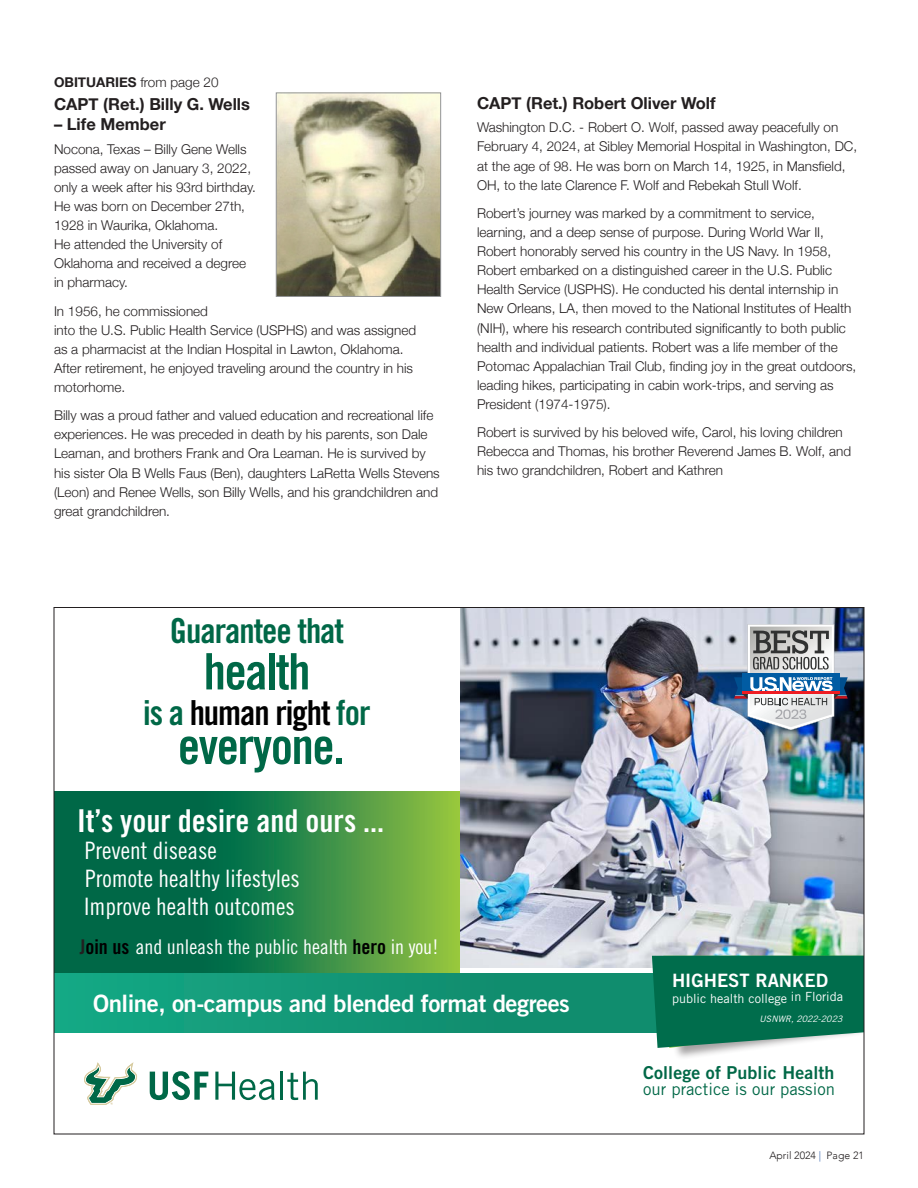
<style>
.page{position:relative;width:918px;height:1188px;background:#fff}
.page>*{position:absolute;margin:0;border:0;box-sizing:border-box;transform-origin:0 0}
.t1{font:50.25px "Trade Gothic LT Std Bd Cn 20";letter-spacing:-.03em;color:#006847}
.t2{font:34.5px "Trade Gothic LT Std Bd Cn 20";letter-spacing:-.03em;color:#000}
.t3{font:34.5px "Trade Gothic LT Std Bd Cn 20";letter-spacing:-.03em;color:#006847}
.t4{font:31.5px "Trade Gothic LT Std Bd Cn 20";color:#fff}
.t5{font:24px "Trade Gothic LT Std Cn 18";color:#fff}
.t6{font:24px "Trade Gothic LT Std Bd 2";letter-spacing:-.02em;color:#fff}
.t7{font:20.25px "Trade Gothic LT Std Cn 18";color:#fff}
.t8{font:18.45px "Trade Gothic LT Std Bd 2";color:#fff}
.t9{font:17.85px "Trade Gothic LT Std Bd 2";letter-spacing:.005em;color:#006847}
.t10{font:16.65px "Trade Gothic LT Std";color:#006847}
.Subhead_Large{font:700 16.5px "Helvetica Neue";color:#231f20}
.Body{font:300 13.5px/19.2px "Helvetica Neue";color:#231f20}
.Body-2{font:700 13.5px "Helvetica Neue";color:#231f20}
.t11{font:12.6px "Trade Gothic LT Std";color:#fff}
.t12{font:300 10.5px "Avenir";color:#231f20}
.t13{font:italic 8.85px "Trade Gothic LT Std";color:#fff}
.s1{font-weight:300}
.s2{color:#006847}
.s3{font-family:"Trade Gothic LT Std Bd Cn 20";color:#231f20}
.s4{font-family:"Trade Gothic LT Std Bd Cn 20";color:#000}
.s5{color:#2e5fac}
</style>
<div class="page">
<img style="left:460px;top:609px;width:402px;height:359px">
<svg style="left:56px;top:791px;width:404px;height:183px;background:#298447"></svg>
<svg style="left:84px;top:1062px;width:53px;height:43px"></svg>
<svg style="left:150px;top:1071px;width:58px;height:29px"></svg>
<svg style="left:215px;top:1072px;width:60px;height:28px"></svg>
<hr style="left:280px;top:1072px;width:3px;height:28px;background:#006847">
<svg style="left:287px;top:1072px;width:31px;height:28px"></svg>
<svg style="left:734px;top:624px;width:114px;height:106px"></svg>
<svg style="left:56px;top:974px;width:596px;height:58px;background:#129776"></svg>
<div style="left:668px;top:954px;width:196px;height:107px;background:#231f20;opacity:.42"></div>
<svg style="left:652px;top:956px;width:210px;height:92px;background:#147759"></svg>
<img style="left:278px;top:95px;width:161px;height:200px">
<div style="left:276px;top:93px;width:165px;height:204px;border:1px solid #939598"></div>
<p class="Body-2" style="left:54px;top:71px;width:166px">OBITUARIES <span class="s1">from page 20</span></p>
<p class="Subhead_Large" style="left:54px;top:91px;width:198px">CAPT (Ret.) Billy G. Wells</p>
<p class="Subhead_Large" style="left:54px;top:111px;width:113px">– Life Member</p>
<p class="Body" style="left:54px;top:138px;width:203px">Nocona, Texas – Billy Gene Wells passed away on January 3, 2022, only a week after his 93rd birthday.<br>He was born on December 27th,<br>1928 in Waurika, Oklahoma.<br>He attended the University of<br>Oklahoma and received a degree in pharmacy.</p>
<p class="Body" style="left:54px;top:300px;width:364px">In 1956, he commissioned<br>into the U.S. Public Health Service (USPHS) and was assigned as a pharmacist at the Indian Hospital in Lawton, Oklahoma.<br>After retirement, he enjoyed traveling around the country in his motorhome.</p>
<p class="Body" style="left:54px;top:405px;width:387px">Billy was a proud father and valued education and recreational life experiences. He was preceded in death by his parents, son Dale Leaman, and brothers Frank and Ora Leaman. He is survived by his sister Ola B Wells Faus (Ben), daughters LaRetta Wells Stevens (Leon) and Renee Wells, son Billy Wells, and his grandchildren and great grandchildren.</p>
<p class="Subhead_Large" style="left:477px;top:90px;width:240px">CAPT (Ret.) Robert Oliver Wolf</p>
<p class="Body" style="left:477px;top:117px;width:382px">Washington D.C. - Robert O. Wolf, passed away peacefully on February 4, 2024, at Sibley Memorial Hospital in Washington, DC, at the age of 98. He was born on March 14, 1925, in Mansfield, OH, to the late Clarence F. Wolf and Rebekah Stull Wolf.</p>
<p class="Body" style="left:477px;top:202px;width:381px">Robert’s journey was marked by a commitment to service, learning, and a deep sense of purpose. During World War II, Robert honorably served his country in the US Navy. In 1958, Robert embarked on a distinguished career in the U.S. Public Health Service (USPHS). He conducted his dental internship in New Orleans, LA, then moved to the National Institutes of Health (NIH), where his research contributed significantly to both public health and individual patients. Robert was a life member of the Potomac Appalachian Trail Club, finding joy in the great outdoors, leading hikes, participating in cabin work-trips, and serving as President (1974-1975).</p>
<p class="Body" style="left:477px;top:422px;width:376px">Robert is survived by his beloved wife, Carol, his loving children<br>Rebecca and Thomas, his brother Reverend James B. Wolf, and his two grandchildren, Robert and Kathren</p>
<h2 class="t3" style="left:170px;top:610px;width:176px">Guarantee that</h2>
<h1 class="t1" style="left:204px;top:641px;width:108px">health</h1>
<h2 class="t2" style="left:143px;top:692px;width:229px"><span class="s2">is a</span> human right <span class="s2">for</span></h2>
<h1 class="t1" style="left:178px;top:716px;width:168px">everyone.</h1>
<h3 class="t4" style="left:77px;top:802px;width:309px">It’s your desire and ours ...</h3>
<h3 class="t5" style="left:85px;top:837px;width:133px">Prevent disease</h3>
<h3 class="t5" style="left:85px;top:864px;width:216px">Promote healthy lifestyles</h3>
<h3 class="t5" style="left:84px;top:892px;width:212px">Improve health outcomes</h3>
<h3 class="t7" style="left:80px;top:935px;width:361px"><span class="s3">J</span><span class="s4">oin us</span> and unleash the public health <span class="s4">hero</span> in you!</h3>
<h3 class="t6" style="left:93px;top:988px;width:478px">Online, on-campus and blended format degrees</h3>
<h3 class="t8" style="left:672px;top:969px;width:158px">HIGHEST RANKED</h3>
<p class="t11" style="left:672px;top:990px;width:173px">public health college in Florida</p>
<p class="t13" style="left:760px;top:1013px;width:84px">USNWR, 2022-2023</p>
<h3 class="t9" style="left:643px;top:1062px;width:193px">College of Public Health</h3>
<p class="t10" style="left:643px;top:1079px;width:193px">our practice is our passion</p>
<p class="t12" style="left:769px;top:1149px;width:96px">April 2024 <span class="s5">|</span> Page 21</p>
</div>
